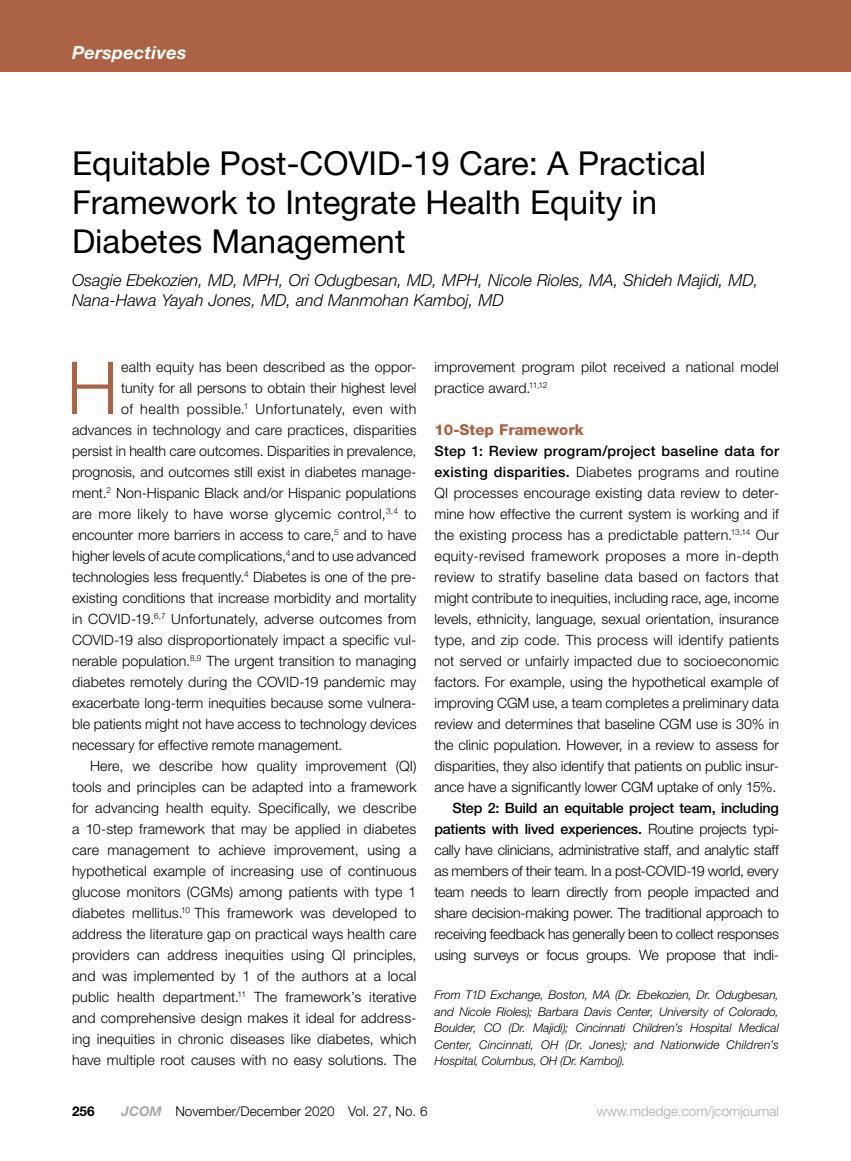
<style>
.page{position:relative;width:851px;height:1161px;background:#fff}
.page>*{position:absolute;margin:0;border:0;box-sizing:border-box;transform-origin:0 0}
.body_dropcap{font:300 73.05px "Helvetica Neue LT Std";color:#ac6343}
.t1{font:33px/39px "Helvetica Neue LT Std";color:#000}
.t2{font:italic 700 18px "Helvetica Neue LT Std";letter-spacing:.02em;color:#fff}
.bytitle{font:italic 300 16.5px/19.5px "Helvetica Neue LT Std";color:#000}
.sub1{font:800 15px "Helvetica Neue LT Std";color:#ac6343}
.body_indent{font:300 14.25px/21px "Helvetica Neue LT Std";letter-spacing:.005em;color:#000;text-align:justify}
.body{font:300 14.25px/21px "Helvetica Neue LT Std";color:#000;text-align:justify}
.body_dropcap-2{font:300 14.25px "Helvetica Neue LT Std";color:#000}
.body_dropcap-3{font:300 14.25px "Helvetica Neue LT Std";letter-spacing:.02em;color:#000}
.body_dropcap-4{font:300 14.25px "Helvetica Neue LT Std";letter-spacing:.025em;color:#000}
.body_dropcap-5{font:300 14.25px "Helvetica Neue LT Std";letter-spacing:.035em;color:#000}
.t3{font:300 13.5px "Helvetica Neue LT Std";color:#000}
.t4{font:300 13.5px "Helvetica Neue LT Std";color:#a7a9ac}
.t5{font:700 13.5px "Helvetica Neue LT Std";color:#000}
.t6{font:italic 300 12px/16.5px "Helvetica Neue LT Std";color:#000;text-align:justify}
.s1{font-weight:500}
.s2{font-weight:700;font-style:italic;color:#a7a9ac}
</style>
<div class="page">
<div style="left:0;top:0;width:850px;height:72px;background:#ac6343"></div>
<p class="t2" style="left:72px;top:41px;width:116px">Perspectives</p>
<p class="t1" style="left:72px;top:143px;width:635px">Equitable Post-COVID-19 Care: A Practical<br>Framework to Integrate Health Equity in<br>Diabetes Management</p>
<p class="bytitle" style="left:72px;top:270px;width:688px">Osagie Ebekozien, MD, MPH, Ori Odugbesan, MD, MPH, Nicole Rioles, MA, Shideh Majidi, MD,<br>Nana-Hawa Yayah Jones, MD, and Manmohan Kamboj, MD</p>
<p class="body_dropcap" style="left:67px;top:343px;width:53px">H</p>
<p class="body_dropcap-2" style="left:121px;top:358px;width:297px">ealth equity has been described as the oppor-</p>
<p class="body_dropcap-2" style="left:121px;top:379px;width:297px">tunity for all persons to obtain their highest level</p>
<p class="body_dropcap-5" style="left:121px;top:400px;width:297px">of health possible.<sup>1</sup> Unfortunately, even with</p>
<p class="body_dropcap-2" style="left:72px;top:421px;width:346px">advances in technology and care practices, disparities</p>
<p class="body_dropcap-2" style="left:72px;top:442px;width:346px">persist in health care outcomes. Disparities in prevalence,</p>
<p class="body_dropcap-2" style="left:72px;top:463px;width:346px">prognosis, and outcomes still exist in diabetes manage-</p>
<p class="body_dropcap-2" style="left:72px;top:484px;width:346px">ment.<sup>2</sup> Non-Hispanic Black and/or Hispanic populations</p>
<p class="body_dropcap-4" style="left:72px;top:505px;width:346px">are more likely to have worse glycemic control,<sup>3,4</sup> to</p>
<p class="body_dropcap-2" style="left:72px;top:526px;width:346px">encounter more barriers in access to care,<sup>5</sup> and to have</p>
<p class="body_dropcap-2" style="left:72px;top:547px;width:346px">higher levels of acute complications,<sup>4</sup> and to use advanced</p>
<p class="body_dropcap-2" style="left:72px;top:568px;width:346px">technologies less frequently.<sup>4</sup> Diabetes is one of the pre-</p>
<p class="body_dropcap-2" style="left:72px;top:589px;width:346px">existing conditions that increase morbidity and mortality</p>
<p class="body_dropcap-3" style="left:72px;top:610px;width:346px">in COVID-19.<sup>6,7</sup> Unfortunately, adverse outcomes from</p>
<p class="body_dropcap-2" style="left:72px;top:631px;width:346px">COVID-19 also disproportionately impact a specific vul-</p>
<p class="body_dropcap-2" style="left:72px;top:652px;width:346px">nerable population.<sup>8,9</sup> The urgent transition to managing</p>
<p class="body_dropcap-2" style="left:72px;top:673px;width:346px">diabetes remotely during the COVID-19 pandemic may</p>
<p class="body_dropcap-2" style="left:72px;top:694px;width:346px">exacerbate long-term inequities because some vulnera-</p>
<p class="body_dropcap-2" style="left:72px;top:715px;width:346px">ble patients might not have access to technology devices</p>
<p class="body_dropcap-2" style="left:72px;top:736px;width:272px">necessary for effective remote management.</p>
<p class="body_indent" style="left:72px;top:755px;width:346px;text-indent:18px">Here, we describe how quality improvement (QI) tools and principles can be adapted into a framework for advancing health equity. Specifically, we describe a 10-step framework that may be applied in diabetes care management to achieve improvement, using a hypothetical example of increasing use of continuous glucose monitors (CGMs) among patients with type 1 diabetes mellitus.<sup>10</sup> This framework was developed to address the literature gap on practical ways health care providers can address inequities using QI principles, and was implemented by 1 of the authors at a local public health department.<sup>11</sup> The framework’s iterative and comprehensive design makes it ideal for address&shy;ing inequities in chronic diseases like diabetes, which have multiple root causes with no easy solutions. The</p>
<p class="body_indent" style="left:434px;top:356px;width:346px">improvement program pilot received a national model practice award.<sup>11,12</sup></p>
<p class="sub1" style="left:434px;top:421px;width:151px">10-Step Framework</p>
<p class="body" style="left:434px;top:440px;width:346px"><span class="s1">Step 1: Review program/project baseline data for existing disparities.</span> Diabetes programs and routine QI processes encourage existing data review to deter&shy;mine how effective the current system is working and if the existing process has a predictable pattern.<sup>13,14</sup> Our equity-revised framework proposes a more in-depth review to stratify baseline data based on factors that might contribute to inequities, including race, age, income levels, ethnicity, language, sexual orientation, insurance type, and zip code. This process will identify patients not served or unfairly impacted due to socioeconomic factors. For example, using the hypothetical example of improving CGM use, a team completes a preliminary data review and determines that baseline CGM use is 30% in the clinic population. However, in a review to assess for disparities, they also identify that patients on public insur&shy;ance have a significantly lower CGM uptake of only 15%.</p>
<p class="body_indent" style="left:434px;top:797px;width:346px;text-indent:18px"><span class="s1">Step 2: Build an equitable project team, including patients with lived experiences.</span> Routine projects typi&shy;cally have clinicians, administrative staff, and analytic staff as members of their team. In a post-COVID-19 world, every team needs to learn directly from people impacted and share decision-making power. The traditional approach to receiving feedback has generally been to collect responses using surveys or focus groups. We propose that indi-</p>
<p class="t6" style="left:434px;top:986px;width:346px">From T1D Exchange, Boston, MA (Dr. Ebekozien, Dr. Odugbesan, and Nicole Rioles); Barbara Davis Center, University of Colorado, Boulder, CO (Dr. Majidi); Cincinnati Children’s Hospital Medical Center, Cincinnati, OH (Dr. Jones); and Nationwide Children’s Hospital, Columbus, OH (Dr. Kamboj).</p>
<p class="t5" style="left:72px;top:1103px;width:24px">256</p>
<p class="t3" style="left:122px;top:1103px;width:307px"><span class="s2">JCOM</span> November/December 2020 Vol. 27, No. 6</p>
<p class="t4" style="left:596px;top:1103px;width:184px">www.mdedge.com/jcomjournal</p>
</div>
